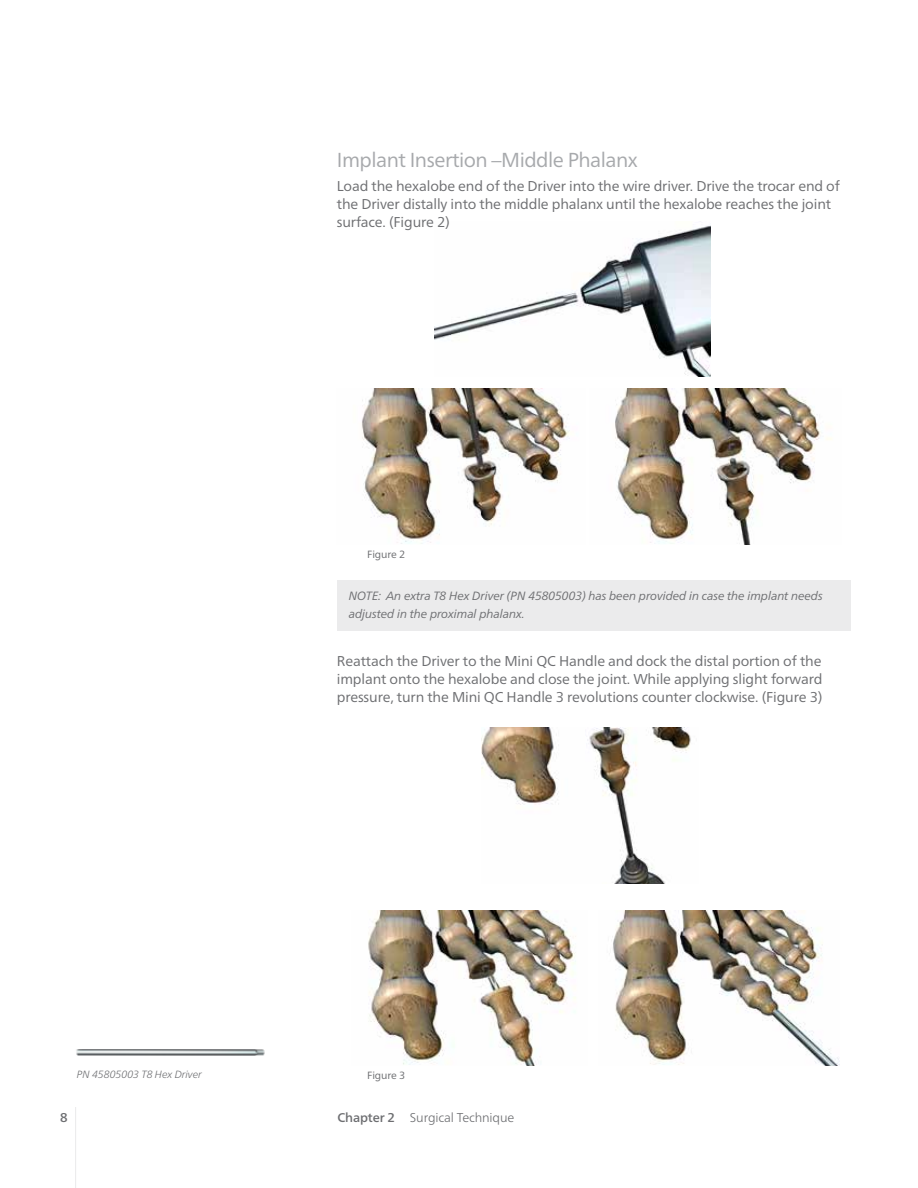
<style>
.page{position:relative;width:918px;height:1188px;background:#fff}
.page>*{position:absolute;margin:0;border:0;box-sizing:border-box;transform-origin:0 0}
.t1{font:20.25px "Frutiger Neue LT Pro";letter-spacing:-.025em;color:#a7a9ac}
.t2{font:14.25px/18px "Frutiger Neue LT Pro";letter-spacing:-.01em;color:#6d6e71}
.t3{font:300 12.75px "Frutiger Neue LT Pro";letter-spacing:-.01em;color:#6d6e71}
.t4{font:500 12.75px "Frutiger Neue LT Pro";color:#6d6e71}
.t5{font:italic 12px/18px "Frutiger Neue LT Pro";letter-spacing:-.01em;color:#6d6e71}
.t6{font:italic 300 10.5px "Frutiger Neue LT Pro";letter-spacing:-.01em;color:#6d6e71}
.t7{font:10.5px "Frutiger Neue LT Pro";letter-spacing:-.01em;color:#6d6e71}
.s1{font-weight:500}
</style>
<div class="page">
<hr style="left:75px;top:1107px;width:1px;height:81px;background:#ebebec">
<img style="left:434px;top:225px;width:277px;height:152px">
<img style="left:362px;top:389px;width:208px;height:155px">
<img style="left:615px;top:389px;width:217px;height:155px">
<img style="left:482px;top:728px;width:209px;height:156px">
<img style="left:368px;top:910px;width:208px;height:156px">
<img style="left:612px;top:910px;width:228px;height:156px">
<img style="left:76px;top:1049px;width:189px;height:7px">
<div style="left:337px;top:580px;width:514px;height:51px;background:#ebebec"></div>
<h1 class="t1" style="left:337px;top:147px;width:303px">Implant Insertion –Middle Phalanx</h1>
<p class="t2" style="left:337px;top:177px;width:505px">Load the hexalobe end of the Driver into the wire driver. Drive the trocar end of the Driver distally into the middle phalanx until the hexalobe reaches the joint surface. (Figure 2)</p>
<p class="t7" style="left:367px;top:548px;width:40px">Figure 2</p>
<p class="t5" style="left:349px;top:587px;width:476px">NOTE: An extra T8 Hex Driver (PN 45805003) has been provided in case the implant needs adjusted in the proximal phalanx.</p>
<p class="t2" style="left:337px;top:652px;width:487px;text-align:justify">Reattach the Driver to the Mini QC Handle and dock the distal portion of the implant onto the hexalobe and close the joint. While applying slight forward pressure, turn the Mini QC Handle 3 revolutions counter clockwise. (Figure 3)</p>
<p class="t6" style="left:77px;top:1068px;width:126px">PN 45805003 T8 Hex Driver</p>
<p class="t7" style="left:367px;top:1069px;width:40px">Figure 3</p>
<p class="t4" style="left:60px;top:1110px;width:9px">8</p>
<p class="t3" style="left:338px;top:1110px;width:178px"><span class="s1">Chapter 2</span> Surgical Technique</p>
</div>
